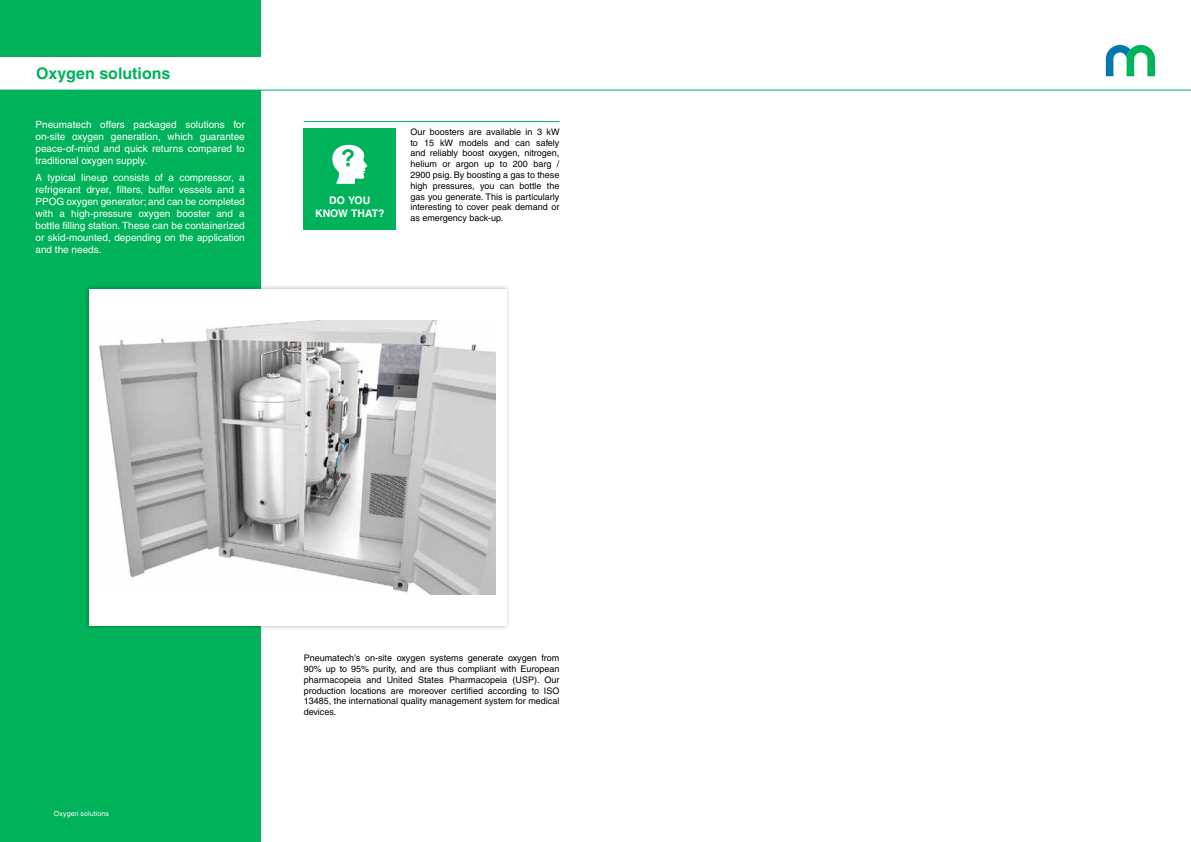
<style>
.page{position:relative;width:1191px;height:842px;background:#fff}
.page>*{position:absolute;margin:0;border:0;box-sizing:border-box;transform-origin:0 0}
.t1{font:700 16px "Helvetica LT Pro";color:#00b259}
.t2{font:700 10.5px/12.6px "Helvetica";color:#fff;text-align:center}
.t3{font:10px/12px "Helvetica LT Pro";color:#fff;text-align:justify}
.t4{font:9px/10.8px "Helvetica LT Pro";color:#000;text-align:justify}
.t5{font:7px "Helvetica LT Pro";letter-spacing:.015em;color:#fff}
</style>
<div class="page">
<div style="left:0;top:0;width:261px;height:842px;background:#00b259"></div>
<div style="left:0;top:57px;width:262px;height:33px;background:#fff"></div>
<svg style="left:1105px;top:45px;width:50px;height:31px"></svg>
<hr style="left:0;top:90px;width:1191px;height:1px;background:#00b259">
<div style="left:85px;top:285px;width:425px;height:345px;background:#000;opacity:.3"></div>
<div style="left:89px;top:289px;width:417px;height:337px;background:#fff"></div>
<img style="left:99px;top:321px;width:397px;height:274px">
<div style="left:304px;top:128px;width:92px;height:102px;background:#00b259"></div>
<svg style="left:332px;top:145px;width:35px;height:39px"></svg>
<hr style="left:304px;top:121px;width:255px;height:1px;background:#00b259">
<h1 class="t1" style="left:36px;top:64px;width:136px">Oxygen solutions</h1>
<p class="t3" style="left:35px;top:119px;width:211px">Pneumatech offers packaged solutions for on-site oxygen generation, which guarantee peace-of-mind and quick returns compared to traditional oxygen supply.</p>
<p class="t3" style="left:35px;top:171px;width:211px">A typical lineup consists of a compressor, a refrigerant dryer, filters, buffer vessels and a PPOG oxygen generator; and can be completed with a high-pressure oxygen booster and a bottle filling station. These can be containerized or skid-mounted, depending on the application and the needs.</p>
<p class="t2" style="left:315px;top:194px;width:71px">DO YOU<br>KNOW THAT?</p>
<p class="t4" style="left:410px;top:126px;width:151px">Our boosters are available in 3 kW to 15 kW models and can safely and reliably boost oxygen, nitrogen, helium or argon up to 200 barg / 2900 psig. By boosting a gas to these high pressures, you can bottle the gas you generate. This is particularly interesting to cover peak demand or as emergency back-up.</p>
<p class="t5" style="left:54px;top:809px;width:57px">Oxygen solutions</p>
<p class="t4" style="left:304px;top:652px;width:257px">Pneumatech’s on-site oxygen systems generate oxygen from 90% up to 95% purity, and are thus compliant with European pharmacopeia and United States Pharmacopeia (USP). Our production locations are moreover certified according to ISO 13485, the international quality management system for medical devices.</p>
</div>
